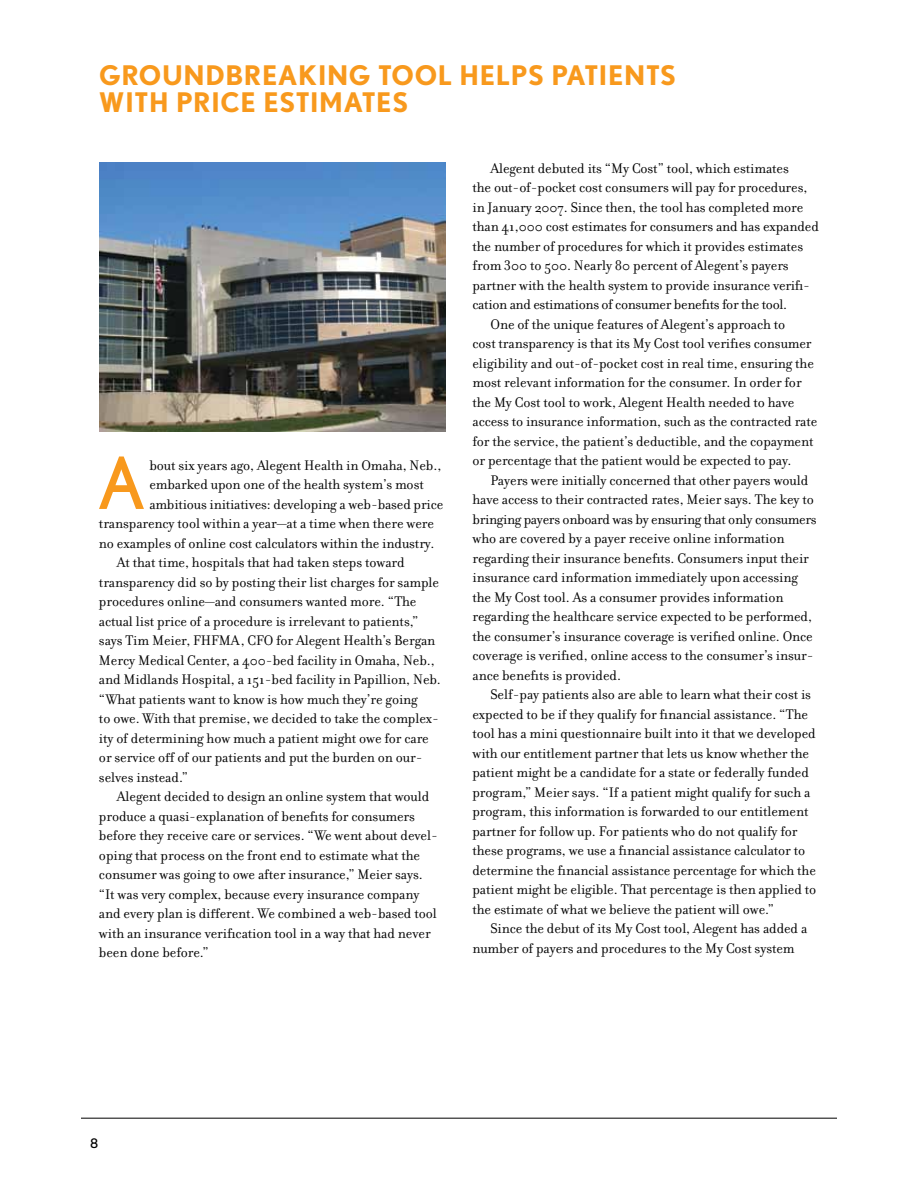
<style>
.page{position:relative;width:918px;height:1188px;background:#fff}
.page>*{position:absolute;margin:0;border:0;box-sizing:border-box;transform-origin:0 0}
.t1{font:71.85px "Nobel";color:#f8991d}
.t2{font:700 27px "Nobel";letter-spacing:.025em;color:#f8991d}
.t3{font:15px "Filosofia";letter-spacing:-.005em;color:#000}
.t4{font:13.2px "Nobel";color:#000}
</style>
<div class="page">
<hr style="left:81px;top:1118px;width:756px;height:1px;background:#000">
<img style="left:99px;top:162px;width:347px;height:270px">
<h2 class="t2" style="left:99px;top:59px;width:105px">GROUNDBREAKING</h2>
<h2 class="t2" style="left:378px;top:59px;width:99px">TOOL HELP</h2>
<h2 class="t2" style="left:528px;top:59px;width:55px">S PATIENT</h2>
<h2 class="t2" style="left:660px;top:59px;width:18px">S</h2>
<h2 class="t2" style="left:99px;top:86px;width:17px">WIT</h2>
<h2 class="t2" style="left:149px;top:86px;width:261px">H PRICE ESTI MATES</h2>
<h1 class="t1" style="left:97px;top:442px;width:50px">A</h1>
<p class="t3" style="left:149px;top:457px;width:294px">bout six years ago, Alegent Health in Omaha, Neb.,</p>
<p class="t3" style="left:149px;top:476px;width:276px">embarked upon one of the health system’s most</p>
<p class="t3" style="left:149px;top:496px;width:295px">ambitious initiatives: developing a web-based price</p>
<p class="t3" style="left:99px;top:515px;width:337px">transparency tool within a year—at a time when there were</p>
<p class="t3" style="left:99px;top:535px;width:337px">no examples of online cost calculators within the industry.</p>
<p class="t3" style="left:117px;top:554px;width:289px">At that time, hospitals that had taken steps toward</p>
<p class="t3" style="left:99px;top:574px;width:342px">transparency did so by posting their list charges for sample</p>
<p class="t3" style="left:99px;top:593px;width:319px">procedures online—and consumers wanted more. “The</p>
<p class="t3" style="left:99px;top:613px;width:321px">actual list price of a procedure is irrelevant to patients,”</p>
<p class="t3" style="left:99px;top:632px;width:338px">says Tim Meier, FHFMA, CFO for Alegent Health’s Bergan</p>
<p class="t3" style="left:99px;top:652px;width:337px">Mercy Medical Center, a 400-bed facility in Omaha, Neb.,</p>
<p class="t3" style="left:99px;top:671px;width:343px">and Midlands Hospital, a 151-bed facility in Papillion, Neb.</p>
<p class="t3" style="left:99px;top:691px;width:320px">“What patients want to know is how much they’re going</p>
<p class="t3" style="left:99px;top:710px;width:342px">to owe. With that premise, we decided to take the complex-</p>
<p class="t3" style="left:99px;top:730px;width:331px">ity of determining how much a patient might owe for care</p>
<p class="t3" style="left:99px;top:749px;width:325px">or service off of our patients and put the burden on our-</p>
<p class="t3" style="left:99px;top:769px;width:90px">selves instead.”</p>
<p class="t3" style="left:117px;top:788px;width:314px">Alegent decided to design an online system that would</p>
<p class="t3" style="left:99px;top:808px;width:318px">produce a quasi-explanation of benefits for consumers</p>
<p class="t3" style="left:99px;top:827px;width:340px">before they receive care or services. “We went about devel-</p>
<p class="t3" style="left:99px;top:847px;width:323px">oping that process on the front end to estimate what the</p>
<p class="t3" style="left:99px;top:866px;width:325px">consumer was going to owe after insurance,” Meier says.</p>
<p class="t3" style="left:99px;top:886px;width:322px">“It was very complex, because every insurance company</p>
<p class="t3" style="left:99px;top:905px;width:339px">and every plan is different. We combined a web-based tool</p>
<p class="t3" style="left:99px;top:925px;width:333px">with an insurance verification tool in a way that had never</p>
<p class="t3" style="left:99px;top:944px;width:111px">been done before.”</p>
<p class="t3" style="left:490px;top:160px;width:300px">Alegent debuted its “My Cost” tool, which estimates</p>
<p class="t3" style="left:472px;top:179px;width:336px">the out-of-pocket cost consumers will pay for procedures,</p>
<p class="t3" style="left:472px;top:199px;width:332px">in January 2007. Since then, the tool has completed more</p>
<p class="t3" style="left:472px;top:218px;width:348px">than 41,000 cost estimates for consumers and has expanded</p>
<p class="t3" style="left:472px;top:238px;width:332px">the number of procedures for which it provides estimates</p>
<p class="t3" style="left:472px;top:257px;width:318px">from 300 to 500. Nearly 80 percent of Alegent’s payers</p>
<p class="t3" style="left:472px;top:277px;width:339px">partner with the health system to provide insurance verifi-</p>
<p class="t3" style="left:472px;top:296px;width:316px">cation and estimations of consumer benefits for the tool.</p>
<p class="t3" style="left:490px;top:316px;width:296px">One of the unique features of Alegent’s approach to</p>
<p class="t3" style="left:472px;top:335px;width:341px">cost transparency is that its My Cost tool verifies consumer</p>
<p class="t3" style="left:472px;top:355px;width:343px">eligibility and out-of-pocket cost in real time, ensuring the</p>
<p class="t3" style="left:472px;top:374px;width:331px">most relevant information for the consumer. In order for</p>
<p class="t3" style="left:472px;top:394px;width:324px">the My Cost tool to work, Alegent Health needed to have</p>
<p class="t3" style="left:472px;top:413px;width:346px">access to insurance information, such as the contracted rate</p>
<p class="t3" style="left:472px;top:433px;width:343px">for the service, the patient’s deductible, and the copayment</p>
<p class="t3" style="left:472px;top:452px;width:321px">or percentage that the patient would be expected to pay.</p>
<p class="t3" style="left:490px;top:472px;width:319px">Payers were initially concerned that other payers would</p>
<p class="t3" style="left:472px;top:491px;width:343px">have access to their contracted rates, Meier says. The key to</p>
<p class="t3" style="left:472px;top:511px;width:346px">bringing payers onboard was by ensuring that only consumers</p>
<p class="t3" style="left:472px;top:530px;width:314px">who are covered by a payer receive online information</p>
<p class="t3" style="left:472px;top:550px;width:338px">regarding their insurance benefits. Consumers input their</p>
<p class="t3" style="left:472px;top:569px;width:327px">insurance card information immediately upon accessing</p>
<p class="t3" style="left:472px;top:589px;width:313px">the My Cost tool. As a consumer provides information</p>
<p class="t3" style="left:472px;top:608px;width:341px">regarding the healthcare service expected to be performed,</p>
<p class="t3" style="left:472px;top:628px;width:342px">the consumer’s insurance coverage is verified online. Once</p>
<p class="t3" style="left:472px;top:647px;width:343px">coverage is verified, online access to the consumer’s insur-</p>
<p class="t3" style="left:472px;top:667px;width:150px">ance benefits is provided.</p>
<p class="t3" style="left:490px;top:686px;width:322px">Self-pay patients also are able to learn what their cost is</p>
<p class="t3" style="left:472px;top:706px;width:337px">expected to be if they qualify for financial assistance. “The</p>
<p class="t3" style="left:472px;top:725px;width:345px">tool has a mini questionnaire built into it that we developed</p>
<p class="t3" style="left:472px;top:745px;width:338px">with our entitlement partner that lets us know whether the</p>
<p class="t3" style="left:472px;top:764px;width:338px">patient might be a candidate for a state or federally funded</p>
<p class="t3" style="left:472px;top:784px;width:339px">program,” Meier says. “If a patient might qualify for such a</p>
<p class="t3" style="left:472px;top:803px;width:337px">program, this information is forwarded to our entitlement</p>
<p class="t3" style="left:472px;top:823px;width:327px">partner for follow up. For patients who do not qualify for</p>
<p class="t3" style="left:472px;top:842px;width:334px">these programs, we use a financial assistance calculator to</p>
<p class="t3" style="left:472px;top:862px;width:345px">determine the financial assistance percentage for which the</p>
<p class="t3" style="left:472px;top:881px;width:345px">patient might be eligible. That percentage is then applied to</p>
<p class="t3" style="left:472px;top:901px;width:303px">the estimate of what we believe the patient will owe.”</p>
<p class="t3" style="left:490px;top:920px;width:318px">Since the debut of its My Cost tool, Alegent has added a</p>
<p class="t3" style="left:472px;top:940px;width:324px">number of payers and procedures to the My Cost system</p>
<p class="t4" style="left:90px;top:1136px;width:10px">8</p>
</div>
